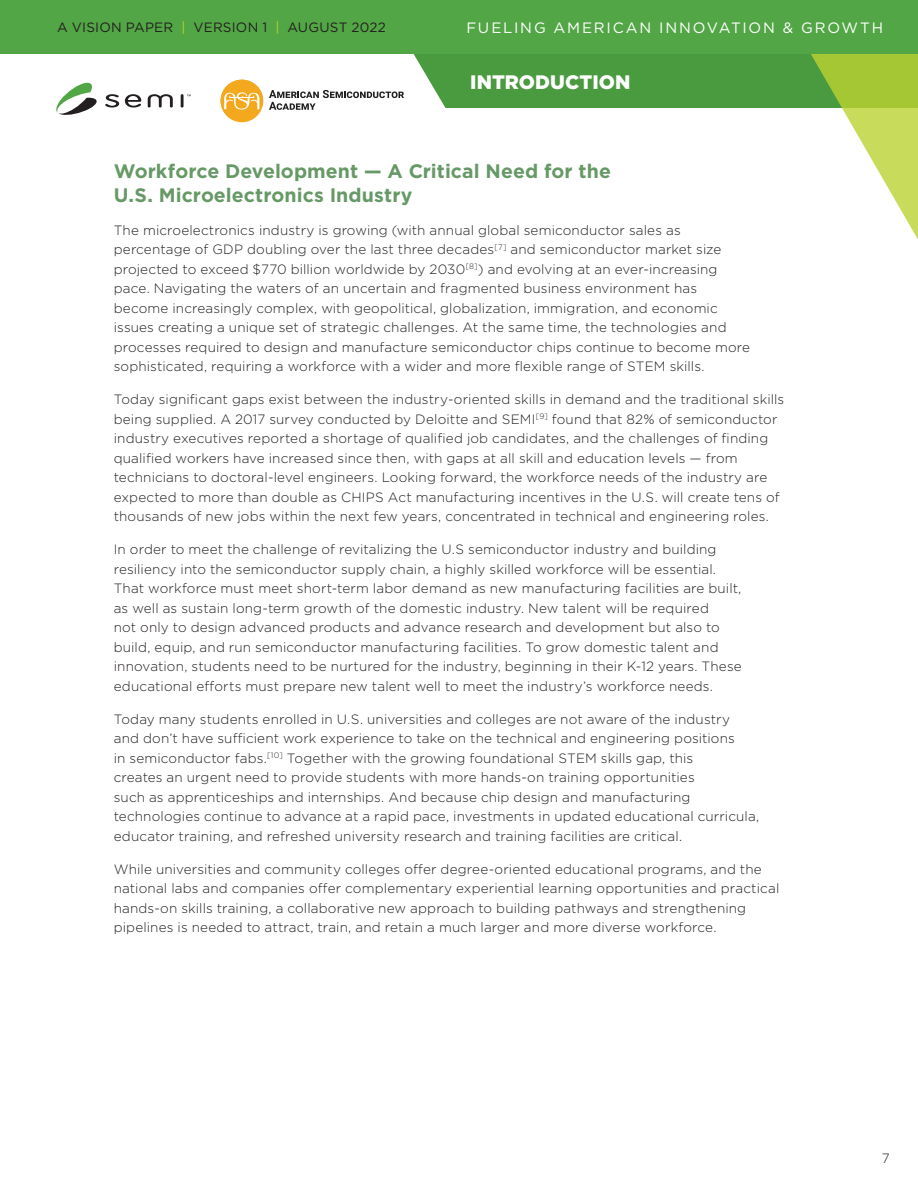
<style>
.page{position:relative;width:918px;height:1188px;background:#fff}
.page>*{position:absolute;margin:0;border:0;box-sizing:border-box;transform-origin:0 0}
.t1{font:700 19.5px/24px "Gotham";color:#696}
.t2{font:900 19.5px "Gotham";letter-spacing:.005em;color:#fff}
.t3{font:15px "Gotham";letter-spacing:.12em;color:#fff}
.t4{font:300 13.5px/19.5px "Gotham";letter-spacing:.01em;color:#231f20}
.t5{font:13.5px "Gotham";letter-spacing:.015em;color:#231f20}
.s1{color:#bcd331}
</style>
<div class="page">
<svg style="left:56px;top:83px;width:41px;height:32px"></svg>
<svg style="left:105px;top:94px;width:14px;height:14px"></svg>
<svg style="left:125px;top:94px;width:16px;height:14px"></svg>
<hr style="left:181px;top:94px;width:3px;height:14px;background:#231f20">
<svg style="left:148px;top:94px;width:25px;height:14px"></svg>
<div style="left:413px;top:54px;width:367px;height:54px;background:#4a9a3f"></div>
<svg style="left:780px;top:54px;width:138px;height:186px"></svg>
<div style="left:0;top:0;width:918px;height:54px;background:#52a645"></div>
<div style="left:221px;top:80px;width:42px;height:42px;background:#f4a81d;border-radius:50%"></div>
<svg style="left:269px;top:90px;width:135px;height:20px"></svg>
<svg style="left:221px;top:80px;width:42px;height:40px"></svg>
<p class="t5" style="left:57px;top:18px;width:330px">A VISION PAPER <span class="s1">|</span> VERSION 1 <span class="s1">|</span> AUGUST 2022</p>
<p class="t3" style="left:466px;top:18px;width:418px">FUELING AMERICAN INNOVATION &amp; GROWTH</p>
<h1 class="t2" style="left:470px;top:69px;width:162px">INTRODUCTION</h1>
<h1 class="t1" style="left:114px;top:159px;width:499px">Workforce Development — A Critical Need for the<br>U.S. Microelectronics Industry</h1>
<p class="t4" style="left:114px;top:220px;width:638px">The microelectronics industry is growing (with annual global semiconductor sales as percentage of GDP doubling over the last three decades<sup>[7]</sup> and semiconductor market size projected to exceed $770 billion worldwide by 2030<sup>[8]</sup>) and evolving at an ever-increasing pace. Navigating the waters of an uncertain and fragmented business environment has become increasingly complex, with geopolitical, globalization, immigration, and economic issues creating a unique set of strategic challenges. At the same time, the technologies and processes required to design and manufacture semiconductor chips continue to become more sophisticated, requiring a workforce with a wider and more flexible range of STEM skills.</p>
<p class="t4" style="left:114px;top:389px;width:672px">Today significant gaps exist between the industry-oriented skills in demand and the traditional skills being supplied. A 2017 survey conducted by Deloitte and SEMI<sup>[9]</sup> found that 82% of semiconductor industry executives reported a shortage of qualified job candidates, and the challenges of finding qualified workers have increased since then, with gaps at all skill and education levels — from technicians to doctoral-level engineers. Looking forward, the workforce needs of the industry are expected to more than double as CHIPS Act manufacturing incentives in the U.S. will create tens of thousands of new jobs within the next few years, concentrated in technical and engineering roles.</p>
<p class="t4" style="left:114px;top:539px;width:629px">In order to meet the challenge of revitalizing the U.S semiconductor industry and building resiliency into the semiconductor supply chain, a highly skilled workforce will be essential.<br>That workforce must meet short-term labor demand as new manufacturing facilities are built, as well as sustain long-term growth of the domestic industry. New talent will be required<br>not only to design advanced products and advance research and development but also to build, equip, and run semiconductor manufacturing facilities. To grow domestic talent and innovation, students need to be nurtured for the industry, beginning in their K-12 years. These educational efforts must prepare new talent well to meet the industry’s workforce needs.</p>
<p class="t4" style="left:114px;top:709px;width:647px">Today many students enrolled in U.S. universities and colleges are not aware of the industry<br>and don’t have sufficient work experience to take on the technical and engineering positions<br>in semiconductor fabs.<sup>[10]</sup> Together with the growing foundational STEM skills gap, this<br>creates an urgent need to provide students with more hands-on training opportunities<br>such as apprenticeships and internships. And because chip design and manufacturing technologies continue to advance at a rapid pace, investments in updated educational curricula, educator training, and refreshed university research and training facilities are critical.</p>
<p class="t4" style="left:114px;top:859px;width:667px">While universities and community colleges offer degree-oriented educational programs, and the national labs and companies offer complementary experiential learning opportunities and practical hands-on skills training, a collaborative new approach to building pathways and strengthening pipelines is needed to attract, train, and retain a much larger and more diverse workforce.</p>
<p class="t4" style="left:882px;top:1148px;width:9px">7</p>
</div>
